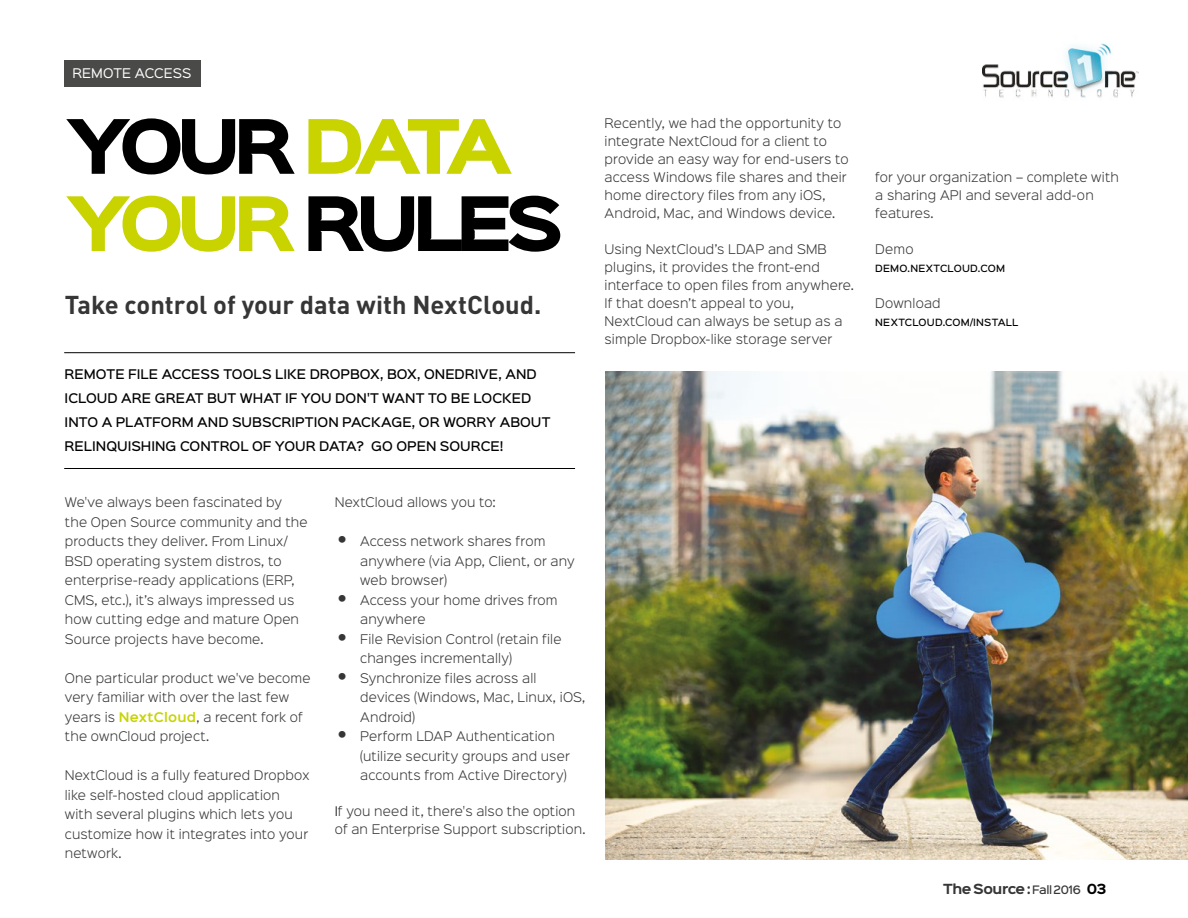
<style>
.page{position:relative;width:1188px;height:918px;background:#fff}
.page>*{position:absolute;margin:0;border:0;box-sizing:border-box;transform-origin:0 0}
.t1{font:900 67.5px/77.2px "Sinkin Sans 800";letter-spacing:-.115em;color:#000}
.t2{font:700 25.5px "DIN";letter-spacing:-.005em;color:#373636}
.t3{font:700 12.6px "Sinkin Sans 700";letter-spacing:-.035em;color:#373636}
.t4{font:300 12px/19.5px "Sinkin Sans 300";letter-spacing:.015em;color:#373636}
.t5{font:500 12px/24px "Sinkin Sans 500";letter-spacing:.005em;color:#000}
.t6{font:12px "Sinkin Sans 400";letter-spacing:.01em;color:#fff}
.t7{font:500 9px "Sinkin Sans 500";letter-spacing:.025em;color:#000}
.s1{color:#c8d300}
.s2{font-family:"Sinkin Sans 600";font-weight:600;color:#c8d300}
.s3{font-family:"Sinkin Sans 900 X Black";font-weight:400;font-size:16.5px}
.s4{color:#000}
.s5{font-family:"Sinkin Sans 500";font-weight:500;font-size:10.5px}
</style>
<div class="page">
<div style="left:64px;top:60px;width:136px;height:27px;background:#4a4a49"></div>
<hr style="left:64px;top:352px;width:511px;height:1px;background:#000">
<hr style="left:64px;top:468px;width:511px;height:1px;background:#000">
<img style="left:605px;top:372px;width:583px;height:487px">
<img style="left:982px;top:43px;width:156px;height:55px">
<p class="t6" style="left:72px;top:63px;width:121px">REMOTE ACCESS</p>
<h1 class="t1" style="left:65px;top:112px;width:500px">YOUR <span class="s1">DATA<br>YOUR</span> RULES</h1>
<h2 class="t2" style="left:65px;top:289px;width:478px">Take control of your data with NextCloud.</h2>
<p class="t5" style="left:65px;top:361px;width:487px">REMOTE FILE ACCESS TOOLS LIKE DROPBOX, BOX, ONEDRIVE, AND ICLOUD ARE GREAT BUT WHAT IF YOU DON'T WANT TO BE LOCKED INTO A PLATFORM AND SUBSCRIPTION PACKAGE, OR WORRY ABOUT RELINQUISHING CONTROL OF YOUR DATA? GO OPEN SOURCE!</p>
<p class="t4" style="left:65px;top:492px;width:244px">We've always been fascinated by<br>the Open Source community and the products they deliver. From Linux/ BSD operating system distros, to enterprise-ready applications (ERP, CMS, etc.), it’s always impressed us how cutting edge and mature Open Source projects have become.</p>
<p class="t4" style="left:65px;top:667px;width:247px">One particular product we've become very familiar with over the last few years is <span class="s2">NextCloud</span>, a recent fork of the ownCloud project.</p>
<p class="t4" style="left:65px;top:765px;width:246px">NextCloud is a fully featured Dropbox like self-hosted cloud application with several plugins which lets you customize how it integrates into your network.</p>
<p class="t4" style="left:335px;top:492px;width:163px">NextCloud allows you to:</p>
<p class="t4" style="left:360px;top:531px;width:216px;text-indent:-21px"><span class="s3">•</span> Access network shares from anywhere (via App, Client, or any web browser)</p>
<p class="t4" style="left:360px;top:589px;width:199px;text-indent:-21px"><span class="s3">•</span> Access your home drives from anywhere</p>
<p class="t4" style="left:360px;top:628px;width:203px;text-indent:-21px"><span class="s3">•</span> File Revision Control (retain file changes incrementally)</p>
<p class="t4" style="left:360px;top:667px;width:227px;text-indent:-21px"><span class="s3">•</span> Synchronize files across all devices (Windows, Mac, Linux, iOS,<br>Android)</p>
<p class="t4" style="left:360px;top:726px;width:211px;text-indent:-21px"><span class="s3">•</span> Perform LDAP Authentication (utilize security groups and user accounts from Active Directory)</p>
<p class="t4" style="left:335px;top:801px;width:252px;line-height:18px"><span class="s4">I</span>f you need it, there's also the option of an Enterprise Support subscription.</p>
<p class="t4" style="left:605px;top:113px;width:246px;line-height:18px">Recently, we had the opportunity to integrate NextCloud for a client to provide an easy way for end-users to access Windows file shares and their home directory files from any iOS, Android, Mac, and Windows device.</p>
<p class="t4" style="left:605px;top:239px;width:251px;line-height:18px">Using NextCloud’s LDAP and SMB plugins, it provides the front-end interface to open files from anywhere.<br>If that doesn’t appeal to you, NextCloud can always be setup as a simple Dropbox-like storage server</p>
<p class="t4" style="left:875px;top:167px;width:245px;line-height:18px">for your organization – complete with a sharing API and several add-on features.</p>
<p class="t4" style="left:875px;top:239px;width:40px">Demo</p>
<p class="t7" style="left:875px;top:261px;width:131px">DEMO.NEXTCLOUD.COM</p>
<p class="t4" style="left:875px;top:293px;width:67px">Download</p>
<p class="t7" style="left:875px;top:315px;width:145px">NEXTCLOUD.COM/INSTALL</p>
<p class="t3" style="left:943px;top:882px;width:165px">The Source : <span class="s5">Fall 2016</span> <span class="s4">03</span></p>
</div>
